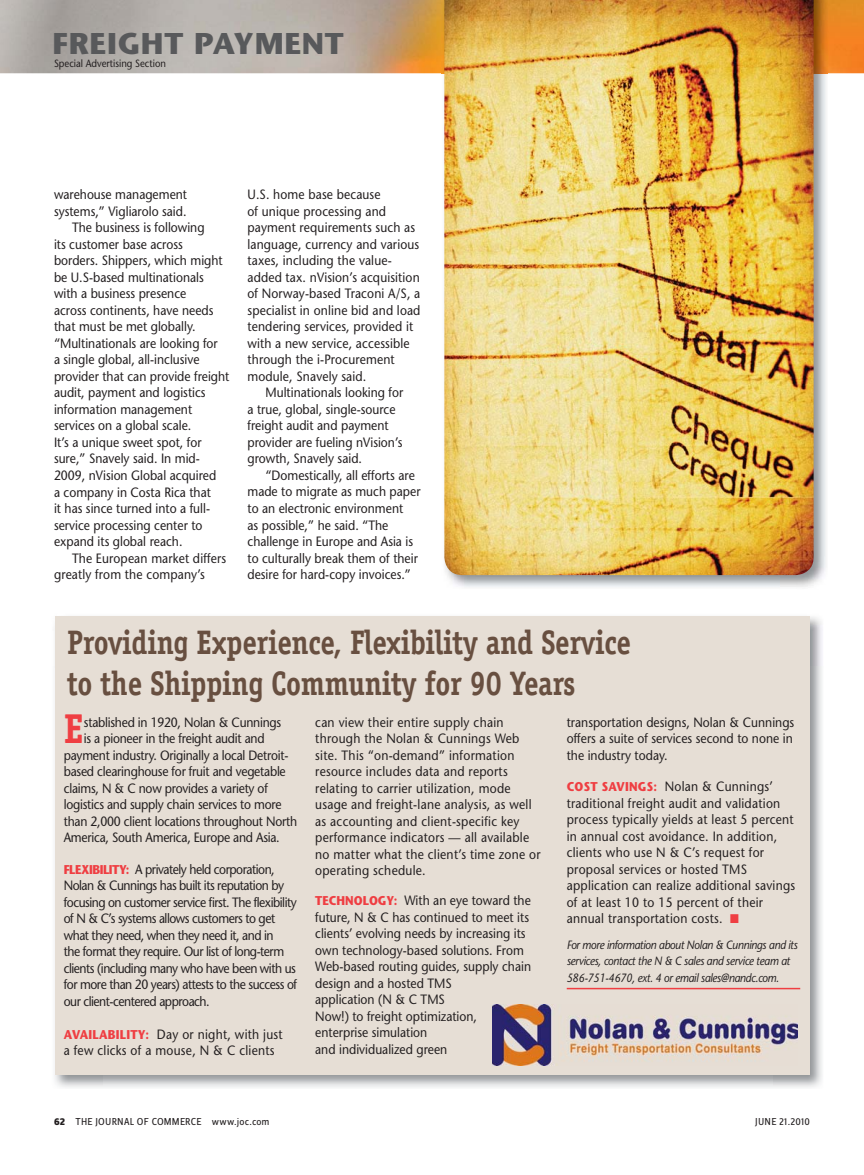
<style>
.page{position:relative;width:864px;height:1175px;background:#fff}
.page>*{position:absolute;margin:0;border:0;box-sizing:border-box;transform-origin:0 0}
.t1{font:700 41.7px "Officina Serif";color:#ef3e42;scale:.9 1}
.t2{font:700 34.05px/40.8px "Officina Serif";letter-spacing:-.01em;color:#684f40;scale:.85 1}
.t3{font:700 30px "Stone Sans Std";letter-spacing:.025em;color:#58595b}
.t4{font:500 13.5px/16.5px "Stone Sans Std";color:#231f20;scale:.9 1}
.t5{font:500 13.5px/16.5px "Stone Sans Std";letter-spacing:.02em;color:#231f20;scale:.9 1}
.t6{font:500 13.5px/16.5px "Stone Sans Std";letter-spacing:-.04em;color:#231f20;scale:.9 1}
.t7{font:500 13.5px "Stone Sans Std";letter-spacing:-.02em;color:#231f20;scale:.9 1}
.t8{font:italic 500 12px/16.5px "Stone Sans Std";letter-spacing:-.03em;color:#231f20;scale:.9 1}
.t9{font:10.5px "Zine Sans Dis";letter-spacing:.02em;color:#231f20}
.t10{font:500 10.5px "Stone Sans Std";color:#231f20;scale:.9 1}
.s1{font-weight:700;font-size:12.75px;color:#ef3e42}
.s2{color:#ef3e42}
.s3{font-weight:800}
</style>
<div class="page">
<img style="left:0;top:0;width:864px;height:73px">
<img style="left:55px;top:616px;width:768px;height:50px">
<img style="left:54px;top:666px;width:49px;height:422px">
<img style="left:772px;top:666px;width:50px;height:422px">
<div style="left:55px;top:617px;width:754px;height:457px;background:#e6ded5"></div>
<hr style="left:567px;top:987px;width:233px;height:2px;background:#ef3e42">
<img style="left:492px;top:1004px;width:306px;height:61px">
<img style="left:442px;top:0;width:386px;height:588px">
<img style="left:444px;top:0;width:370px;height:575px">
<h3 class="t3" style="left:52px;top:26px;width:293px">FREIGHT PAYMENT</h3>
<p class="t10" style="left:54px;top:58px;width:126px">Special Advertising Section</p>
<p class="t4" style="left:54px;top:187px;width:149px">warehouse management</p>
<p class="t4" style="left:54px;top:204px;width:149px">systems,” Vigliarolo said.</p>
<p class="t4" style="left:72px;top:220px;width:149px">The business is following</p>
<p class="t4" style="left:54px;top:237px;width:145px">its customer base across</p>
<p class="t4" style="left:54px;top:253px;width:189px">borders. Shippers, which might</p>
<p class="t4" style="left:54px;top:270px;width:168px">be U.S-based multinationals</p>
<p class="t4" style="left:54px;top:286px;width:149px">with a business presence</p>
<p class="t4" style="left:54px;top:303px;width:179px">across continents, have needs</p>
<p class="t4" style="left:54px;top:319px;width:159px">that must be met globally.</p>
<p class="t4" style="left:54px;top:336px;width:184px">“Multinationals are looking for</p>
<p class="t4" style="left:54px;top:352px;width:163px">a single global, all-inclusive</p>
<p class="t4" style="left:54px;top:369px;width:197px">provider that can provide freight</p>
<p class="t4" style="left:54px;top:385px;width:170px">audit, payment and logistics</p>
<p class="t4" style="left:54px;top:402px;width:155px">information management</p>
<p class="t4" style="left:54px;top:418px;width:154px">services on a global scale.</p>
<p class="t4" style="left:54px;top:435px;width:166px">It’s a unique sweet spot, for</p>
<p class="t4" style="left:54px;top:451px;width:164px">sure,” Snavely said. In mid-</p>
<p class="t4" style="left:54px;top:468px;width:182px">2009, nVision Global acquired</p>
<p class="t4" style="left:54px;top:484px;width:176px">a company in Costa Rica that</p>
<p class="t4" style="left:54px;top:501px;width:175px">it has since turned into a full-</p>
<p class="t4" style="left:54px;top:517px;width:167px">service processing center to</p>
<p class="t4" style="left:54px;top:534px;width:144px">expand its global reach.</p>
<p class="t4" style="left:72px;top:550px;width:173px">The European market differs</p>
<p class="t4" style="left:54px;top:567px;width:169px">greatly from the company’s</p>
<p class="t4" style="left:247px;top:187px;width:194px">U.S. home base because<br>of unique processing and payment requirements such as language, currency and various taxes, including the value&shy;added tax. nVision’s acquisition of Norway-based Traconi A/S, a specialist in online bid and load tendering services, provided it with a new service, accessible through the i-Procurement module, Snavely said.</p>
<p class="t4" style="left:247px;top:385px;width:175px;text-indent:18px">Multinationals looking for a true, global, single-source freight audit and payment provider are fueling nVision’s growth, Snavely said.</p>
<p class="t4" style="left:247px;top:468px;width:194px;text-indent:18px">“Domestically, all efforts are made to migrate as much paper to an electronic environment<br>as possible,” he said. “The challenge in Europe and Asia is to culturally break them of their desire for hard-copy invoices.”</p>
<h2 class="t2" style="left:67px;top:624px;width:665px">Providing Experience, Flexibility and Service to the Shipping Community for 90 Years</h2>
<h1 class="t1" style="left:64px;top:713px;width:24px">E</h1>
<p class="t7" style="left:84px;top:715px;width:221px">stablished in 1920, Nolan &amp; Cunnings</p>
<p class="t7" style="left:84px;top:732px;width:202px">is a pioneer in the freight audit and</p>
<p class="t7" style="left:64px;top:748px;width:251px">payment industry. Originally a local Detroit-</p>
<p class="t7" style="left:64px;top:765px;width:248px">based clearinghouse for fruit and vegetable</p>
<p class="t7" style="left:64px;top:781px;width:228px">claims, N &amp; C now provides a variety of</p>
<p class="t7" style="left:64px;top:798px;width:243px">logistics and supply chain services to more</p>
<p class="t7" style="left:64px;top:814px;width:261px">than 2,000 client locations throughout North</p>
<p class="t7" style="left:64px;top:831px;width:242px">America, South America, Europe and Asia.</p>
<p class="t6" style="left:64px;top:861px;width:261px"><span class="s1">FLEXIBILITY:</span> A privately held corporation, Nolan &amp; Cunnings has built its reputation by focusing on customer service first. The flexibility of N &amp; C’s systems allows customers to get what they need, when they need it, and in<br>the format they require. Our list of long-term clients (including many who have been with us for more than 20 years) attests to the success of our client-centered approach.</p>
<p class="t5" style="left:64px;top:1026px;width:245px"><span class="s1">AVAILABILITY:</span> Day or night, with just a few clicks of a mouse, N &amp; C clients</p>
<p class="t5" style="left:315px;top:714px;width:252px">can view their entire supply chain through the Nolan &amp; Cunnings Web site. This “on-demand” information resource includes data and reports relating to carrier utilization, mode usage and freight-lane analysis, as well as accounting and client-specific key performance indicators — all available no matter what the client’s time zone or operating schedule.</p>
<p class="t4" style="left:315px;top:893px;width:241px"><span class="s1">TECHNOLOGY:</span> With an eye toward the future, N &amp; C has continued to meet its clients’ evolving needs by increasing its own technology-based solutions. From<br>Web-based routing guides, supply chain design and a hosted TMS<br>application (N &amp; C TMS<br>Now!) to freight optimization, enterprise simulation<br>and individualized green</p>
<p class="t4" style="left:567px;top:714px;width:254px;text-align:justify">transportation designs, Nolan &amp; Cunnings offers a suite of services second to none in the industry today.</p>
<p class="t5" style="left:567px;top:779px;width:255px"><span class="s1">COST SAVINGS:</span> Nolan &amp; Cunnings’ traditional freight audit and validation process typically yields at least 5 percent in annual cost avoidance. In addition, clients who use N &amp; C’s request for proposal services or hosted TMS application can realize additional savings of at least 10 to 15 percent of their annual transportation costs. <span class="s2">■</span></p>
<p class="t8" style="left:567px;top:937px;width:258px">For more information about Nolan &amp; Cunnings and its services, contact the N &amp; C sales and service team at<br>586-751-4670, ext. 4 or email sales@nandc.com.</p>
<p class="t9" style="left:54px;top:1118px;width:217px"><span class="s3">62</span> THE JOURNAL OF COMMERCE www.joc.com</p>
<p class="t9" style="left:755px;top:1118px;width:56px">JUNE 21.2010</p>
</div>
